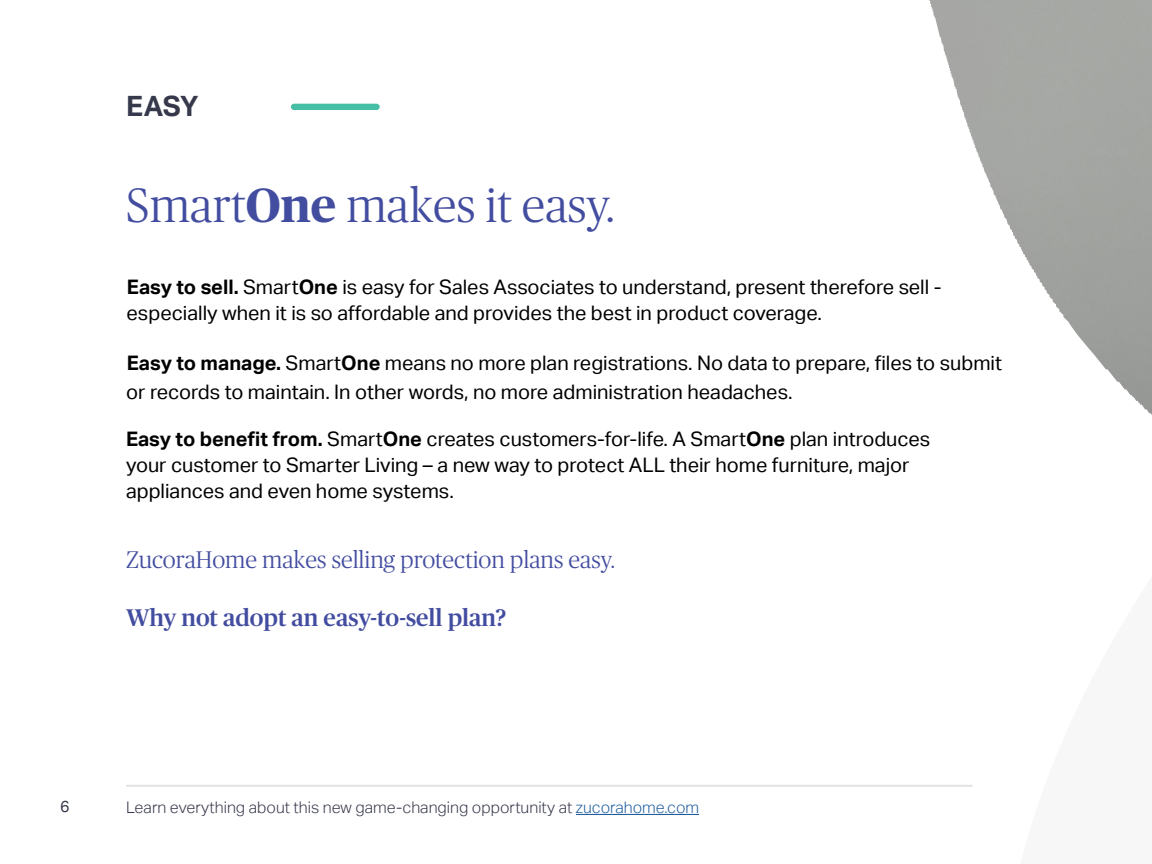
<style>
.page{position:relative;width:1152px;height:864px;background:#fff}
.page>*{position:absolute;margin:0;border:0;box-sizing:border-box;transform-origin:0 0}
.t1{font:300 48px "Publico Headline";color:#434da0}
.t2{font:700 28px "Aktiv Grotesk";color:#36384b}
.t3{font:300 24px "Publico Headline";color:#434da0}
.t4{font:500 24px "Publico Headline";color:#434da0}
.t5{font:20px/26px "Aktiv Grotesk";color:#000}
.t6{font:300 16px "Aktiv Grotesk";color:#36384b}
.t7{font:16px "Aktiv Grotesk";color:#36384b}
.s1{font-weight:700}
.s2{color:#215e9e}
</style>
<div class="page">
<hr style="left:576px;top:814px;width:123px;height:1px;background:#215e9e">
<hr style="left:126px;top:785px;width:847px;height:2px;background:#e3e3e3">
<div style="left:291px;top:104px;width:89px;height:6px;border:2px solid #46bea5;border-radius:2px"></div>
<svg style="left:929px;top:0;width:223px;height:415px"></svg>
<h2 class="t2" style="left:126px;top:90px;width:74px">EASY</h2>
<h1 class="t1" style="left:127px;top:173px;width:489px">Smart<span class="s1">One</span> makes it easy.</h1>
<p class="t5" style="left:127px;top:274px;width:816px"><span class="s1">Easy to sell.</span> Smart<span class="s1">One</span> is easy for Sales Associates to understand, present therefore sell - especially when it is so affordable and provides the best in product coverage.</p>
<p class="t5" style="left:126px;top:349px;width:877px;line-height:28.8px"><span class="s1">Easy to manage.</span> Smart<span class="s1">One</span> means no more plan registrations. No data to prepare, files to submit or records to maintain. In other words, no more administration headaches.</p>
<p class="t5" style="left:126px;top:426px;width:806px"><span class="s1">Easy to benefit from.</span> Smart<span class="s1">One</span> creates customers-for-life. A Smart<span class="s1">One</span> plan introduces your customer to Smarter Living – a new way to protect ALL their home furniture, major appliances and even home systems.</p>
<p class="t3" style="left:126px;top:544px;width:490px">ZucoraHome makes selling protection plans easy.</p>
<p class="t4" style="left:126px;top:600px;width:382px">Why not adopt an easy-to-sell plan?</p>
<p class="t7" style="left:60px;top:797px;width:11px">6</p>
<p class="t6" style="left:126px;top:798px;width:575px">Learn everything about this new game-changing opportunity at <span class="s2">zucorahome.com</span></p>
</div>
